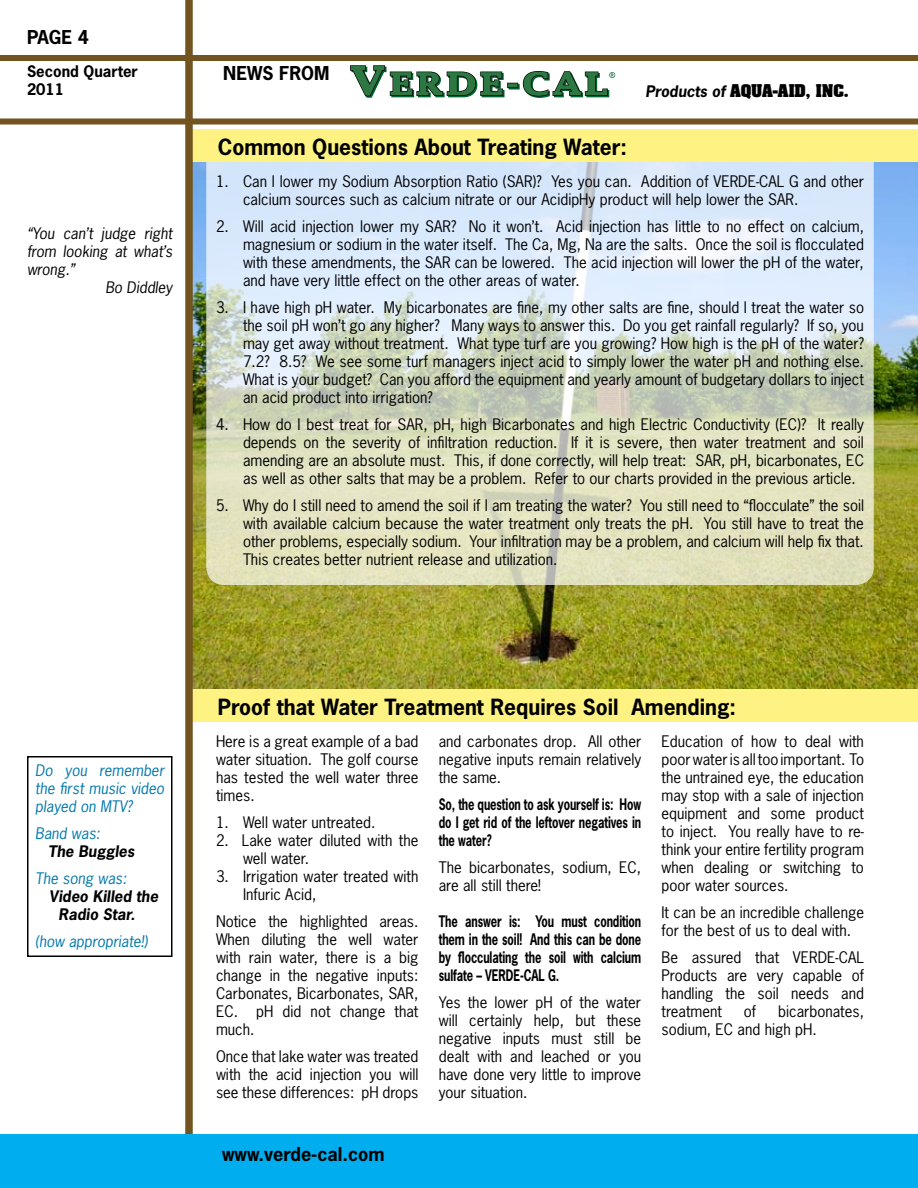
<style>
.page{position:relative;width:918px;height:1188px;background:#fff}
.page>*{position:absolute;margin:0;border:0;box-sizing:border-box;transform-origin:0 0}
.t1{font:700 21px "News Gothic Std";color:#000}
.t2{font:700 18px "News Gothic Std";color:#000}
.t3{font:15px/18px "News Gothic Std";color:#000;text-align:justify}
.t4{font:700 15px/18px "News Gothic Std";letter-spacing:-.01em;color:#000;text-align:justify;scale:.75 1}
.t5{font:italic 15px/18px "News Gothic Std";color:#0078ae;text-align:justify}
.t6{font:italic 15px "News Gothic Std";color:#000}
.t7{font:italic 700 15px/18px "News Gothic Std";color:#000}
.t8{font:700 15px "Aardvark";color:#000}
.t9{font:700 15px/18px "News Gothic Std";letter-spacing:-.01em;color:#000}
.s1{font-family:"News Gothic Std";font-style:italic}
</style>
<div class="page">
<img style="left:193px;top:162px;width:725px;height:528px">
<svg style="left:206px;top:132px;width:668px;height:453px;background:#dbe2d8"></svg>
<div style="left:187px;top:690px;width:731px;height:32px;background:#fef382"></div>
<svg style="left:350px;top:65px;width:265px;height:33px"></svg>
<div style="left:187px;top:129px;width:731px;height:33px;background:#fef382"></div>
<div style="left:0;top:55px;width:918px;height:6px;background:#725421"></div>
<div style="left:185px;top:0;width:8px;height:1188px;background:#725421"></div>
<div style="left:0;top:1135px;width:918px;height:53px;background:#00adef"></div>
<div style="left:0;top:118px;width:918px;height:6px;background:#725421"></div>
<div style="left:27px;top:756px;width:145px;height:201px;border:2px solid #000"></div>
<p class="t2" style="left:27px;top:25px;width:63px">PAGE 4</p>
<p class="t9" style="left:27px;top:62px;width:112px">Second Quarter<br>2011</p>
<p class="t6" style="left:27px;top:223px;width:147px">“You can’t judge right</p>
<p class="t6" style="left:27px;top:241px;width:147px">from looking at what’s</p>
<p class="t6" style="left:27px;top:259px;width:50px">wrong.”</p>
<p class="t6" style="left:105px;top:277px;width:69px">Bo Diddley</p>
<p class="t2" style="left:223px;top:62px;width:108px">NEWS FROM</p>
<h1 class="t1" style="left:218px;top:133px;width:411px">Common Questions About Treating Water:</h1>
<p class="t8" style="left:645px;top:78px;width:205px"><span class="s1">Products of</span> AQUA-AID, INC.</p>
<p class="t3" style="left:243px;top:172px;width:623px;text-indent:-27px">1. Can I lower my Sodium Absorption Ratio (SAR)? Yes you can. Addition of VERDE-CAL G and other calcium sources such as calcium nitrate or our AcidipHy product will help lower the SAR.</p>
<p class="t3" style="left:243px;top:217px;width:623px;text-indent:-27px">2. Will acid injection lower my SAR? No it won’t. Acid injection has little to no effect on calcium, magnesium or sodium in the water itself. The Ca, Mg, Na are the salts. Once the soil is flocculated with these amendments, the SAR can be lowered. The acid injection will lower the pH of the water, and have very little effect on the other areas of water.</p>
<p class="t3" style="left:243px;top:298px;width:623px;text-indent:-27px">3. I have high pH water. My bicarbonates are fine, my other salts are fine, should I treat the water so the soil pH won’t go any higher? Many ways to answer this. Do you get rainfall regularly? If so, you may get away without treatment. What type turf are you growing? How high is the pH of the water?<br>7.2? 8.5? We see some turf managers inject acid to simply lower the water pH and nothing else.<br>What is your budget? Can you afford the equipment and yearly amount of budgetary dollars to inject an acid product into irrigation?</p>
<p class="t3" style="left:243px;top:415px;width:623px;text-indent:-27px">4. How do I best treat for SAR, pH, high Bicarbonates and high Electric Conductivity (EC)? It really depends on the severity of infiltration reduction. If it is severe, then water treatment and soil amending are an absolute must. This, if done correctly, will help treat: SAR, pH, bicarbonates, EC as well as other salts that may be a problem. Refer to our charts provided in the previous article.</p>
<p class="t3" style="left:243px;top:496px;width:623px;text-indent:-27px">5. Why do I still need to amend the soil if I am treating the water? You still need to “flocculate” the soil with available calcium because the water treatment only treats the pH. You still have to treat the other problems, especially sodium. Your infiltration may be a problem, and calcium will help fix that.<br>This creates better nutrient release and utilization.</p>
<p class="t5" style="left:35px;top:762px;width:131px">Do you remember the first music video played on MTV?</p>
<p class="t5" style="left:35px;top:825px;width:66px">Band was:</p>
<p class="t7" style="left:48px;top:842px;width:88px">The Buggles</p>
<p class="t5" style="left:35px;top:870px;width:93px">The song was:</p>
<p class="t7" style="left:59px;top:887px;width:101px;text-indent:-9px">Video Killed the<br>Radio Star.</p>
<p class="t5" style="left:35px;top:933px;width:114px">(how appropriate!)</p>
<h1 class="t1" style="left:218px;top:693px;width:520px">Proof that Water Treatment Requires Soil Amending:</h1>
<p class="t3" style="left:216px;top:732px;width:204px">Here is a great example of a bad water situation. The golf course has tested the well water three times.</p>
<p class="t3" style="left:216px;top:813px;width:161px">1. Well water untreated.</p>
<p class="t3" style="left:243px;top:831px;width:177px;text-indent:-27px">2. Lake water diluted with the well water.</p>
<p class="t3" style="left:243px;top:867px;width:177px;text-indent:-27px">3. Irrigation water treated with<br>Infuric Acid,</p>
<p class="t3" style="left:216px;top:912px;width:204px">Notice the highlighted areas.<br>When diluting the well water with rain water, there is a big change in the negative inputs:<br>Carbonates, Bicarbonates, SAR, EC. pH did not change that much.</p>
<p class="t3" style="left:216px;top:1047px;width:204px">Once that lake water was treated with the acid injection you will see these differences: pH drops</p>
<p class="t2" style="left:222px;top:1142px;width:164px">www.verde-cal.com</p>
<p class="t3" style="left:439px;top:732px;width:204px">and carbonates drop. All other negative inputs remain relatively the same.</p>
<p class="t4" style="left:439px;top:795px;width:272px">So, the question to ask yourself is: How do I get rid of the leftover negatives in the water?</p>
<p class="t3" style="left:439px;top:858px;width:204px">The bicarbonates, sodium, EC, are all still there!</p>
<p class="t4" style="left:439px;top:912px;width:272px">The answer is: You must condition them in the soil! And this can be done by flocculating the soil with calcium sulfate – VERDE-CAL G.</p>
<p class="t3" style="left:439px;top:993px;width:204px">Yes the lower pH of the water will certainly help, but these negative inputs must still be dealt with and leached or you have done very little to improve your situation.</p>
<p class="t3" style="left:662px;top:732px;width:204px">Education of how to deal with poor water is all too important. To the untrained eye, the education may stop with a sale of injection equipment and some product to inject. You really have to re&shy;think your entire fertility program when dealing or switching to poor water sources.</p>
<p class="t3" style="left:662px;top:903px;width:204px">It can be an incredible challenge for the best of us to deal with.</p>
<p class="t3" style="left:662px;top:948px;width:204px">Be assured that VERDE-CAL Products are very capable of handling the soil needs and treatment</p>
<p class="t3" style="left:744px;top:1002px;width:14px">of</p>
<p class="t3" style="left:662px;top:1002px;width:204px;text-indent:117px">bicarbonates, sodium, EC and high pH.</p>
</div>
